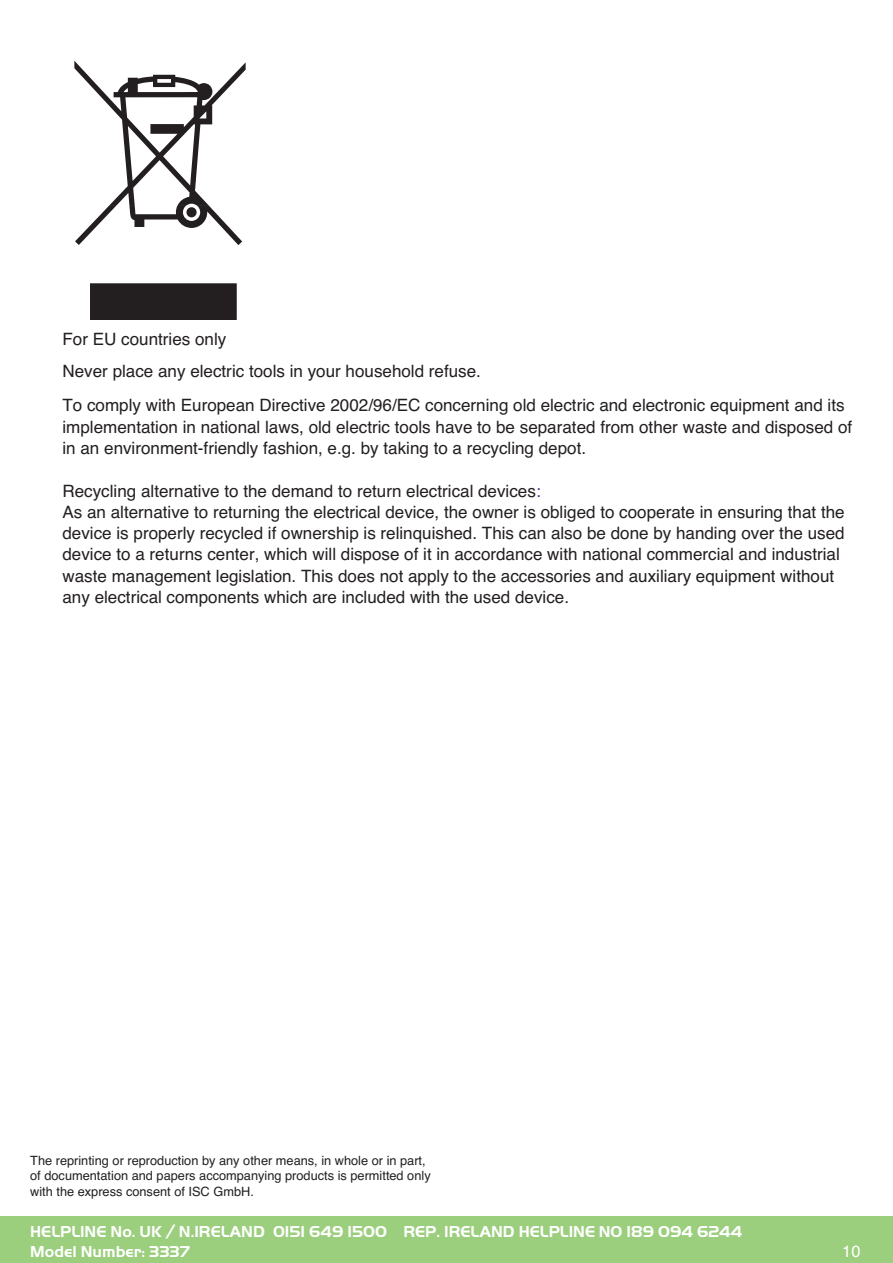
<style>
.page{position:relative;width:893px;height:1263px;background:#fff}
.page>*{position:absolute;margin:0;border:0;box-sizing:border-box;transform-origin:0 0}
.t1{font:17.1px/21.3px "Helvetica";color:#231f20}
.t2{font:700 16.35px/20.7px "Handel Got D";color:#fff}
.t3{font:16.35px "Helvetica";color:#fff}
.t4{font:12.75px/15.3px "Helvetica";color:#231f20}
.s1{color:#4c2f91}
</style>
<div class="page">
<svg style="left:74px;top:61px;width:172px;height:259px"></svg>
<div style="left:0;top:1217px;width:892px;height:46px;background:#9bce7d"></div>
<p class="t1" style="left:63px;top:325px;width:420px;line-height:32px">For EU countries only<br>Never place any electric tools in your household refuse.</p>
<p class="t1" style="left:63px;top:396px;width:791px">To comply with European Directive 2002/96/EC concerning old electric and electronic equipment and its implementation in national laws, old electric tools have to be separated from other waste and disposed of in an environment-friendly fashion, e.g. by taking to a recycling depot.</p>
<p class="t1" style="left:63px;top:482px;width:784px">Recycling alternative to the demand to return electrical devices<span class="s1">:<br></span>As an alternative to returning the electrical device, the owner is obliged to cooperate in ensuring that the device is properly recycled if ownership is relinquished. This can also be done by handing over the used device to a returns center, which will dispose of it in accordance with national commercial and industrial waste management legislation. This does not apply to the accessories and auxiliary equipment without any electrical components which are included with the used device.</p>
<p class="t4" style="left:30px;top:1154px;width:402px">The reprinting or reproduction by any other means, in whole or in part, of documentation and papers accompanying products is permitted only with the express consent of ISC GmbH.</p>
<p class="t2" style="left:30px;top:1222px;width:714px">HELPLINE No. UK / N.IRELAND 0151 649 1500 REP. IRELAND HELPLINE NO 189 094 6244<br>Model Number: 3337</p>
<p class="t3" style="left:842px;top:1246px;width:20px">10</p>
</div>
